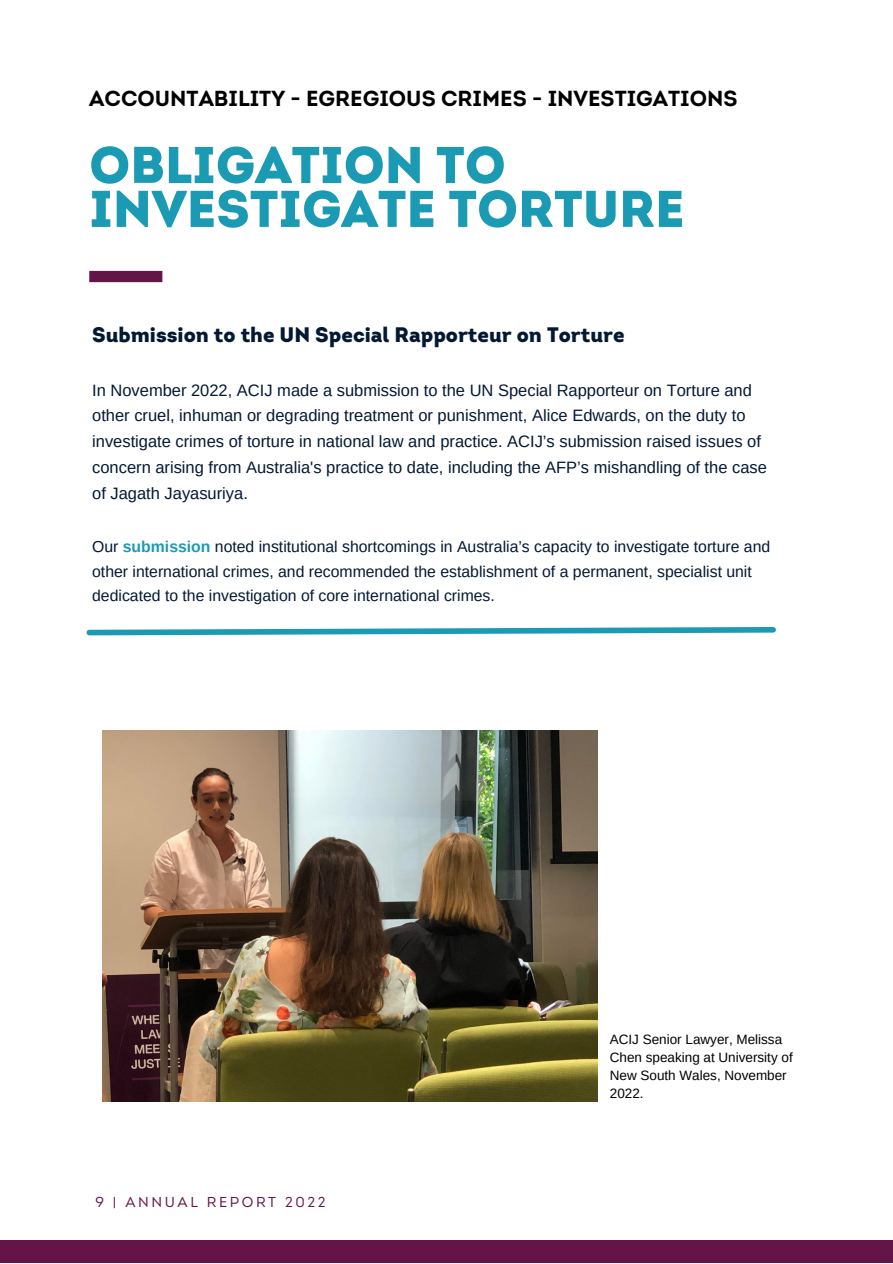
<style>
.page{position:relative;width:893px;height:1264px;background:#fff}
.page>*{position:absolute;margin:0;border:0;box-sizing:border-box;transform-origin:0 0}
.t1{font:900 51.6px/43.8px "Intro";color:#1b9ab3}
.t2{font:700 21.75px "Intro";color:#000}
.t3{font:900 21px "Intro";color:#031832}
.t4{font:16.5px/25.8px "Arimo";color:#031832}
.t5{font:15.75px/24.8px "Arimo";color:#031832}
.t6{font:14.4px "Intro";letter-spacing:.18em;color:#631549}
.t7{font:13.5px/18px "Arimo";color:#000}
.s1{font-weight:700;color:#1b9ab3}
</style>
<div class="page">
<div style="left:0;top:1240px;width:892px;height:22px;background:#631549"></div>
<svg style="left:86px;top:627px;width:690px;height:9px"></svg>
<div style="left:89px;top:271px;width:73px;height:11px;background:#631549"></div>
<img style="left:103px;top:730px;width:494px;height:371px">
<p class="t2" style="left:89px;top:90px;width:649px">ACCOUNTABILITY - EGREGIOUS CRIMES - INVESTIGATIONS</p>
<p class="t1" style="left:89px;top:148px;width:596px">OBLIGATION TO<br>INVESTIGATE TORTURE</p>
<p class="t3" style="left:92px;top:326px;width:534px">Submission to the UN Special Rapporteur on Torture</p>
<p class="t4" style="left:92px;top:377px;width:676px">In November 2022, ACIJ made a submission to the UN Special Rapporteur on Torture and other cruel, inhuman or degrading treatment or punishment, Alice Edwards, on the duty to investigate crimes of torture in national law and practice. ACIJ’s submission raised issues of concern arising from Australia's practice to date, including the AFP’s mishandling of the case of Jagath Jayasuriya.</p>
<p class="t5" style="left:92px;top:534px;width:679px">Our <span class="s1">submission</span> noted institutional shortcomings in Australia’s capacity to investigate torture and other international crimes, and recommended the establishment of a permanent, specialist unit dedicated to the investigation of core international crimes.</p>
<p class="t6" style="left:96px;top:1196px;width:232px">9 | ANNUAL REPORT 2022</p>
<p class="t7" style="left:609px;top:1030px;width:184px">ACIJ Senior Lawyer, Melissa<br>Chen speaking at University of<br>New South Wales, November<br>2022.</p>
</div>
